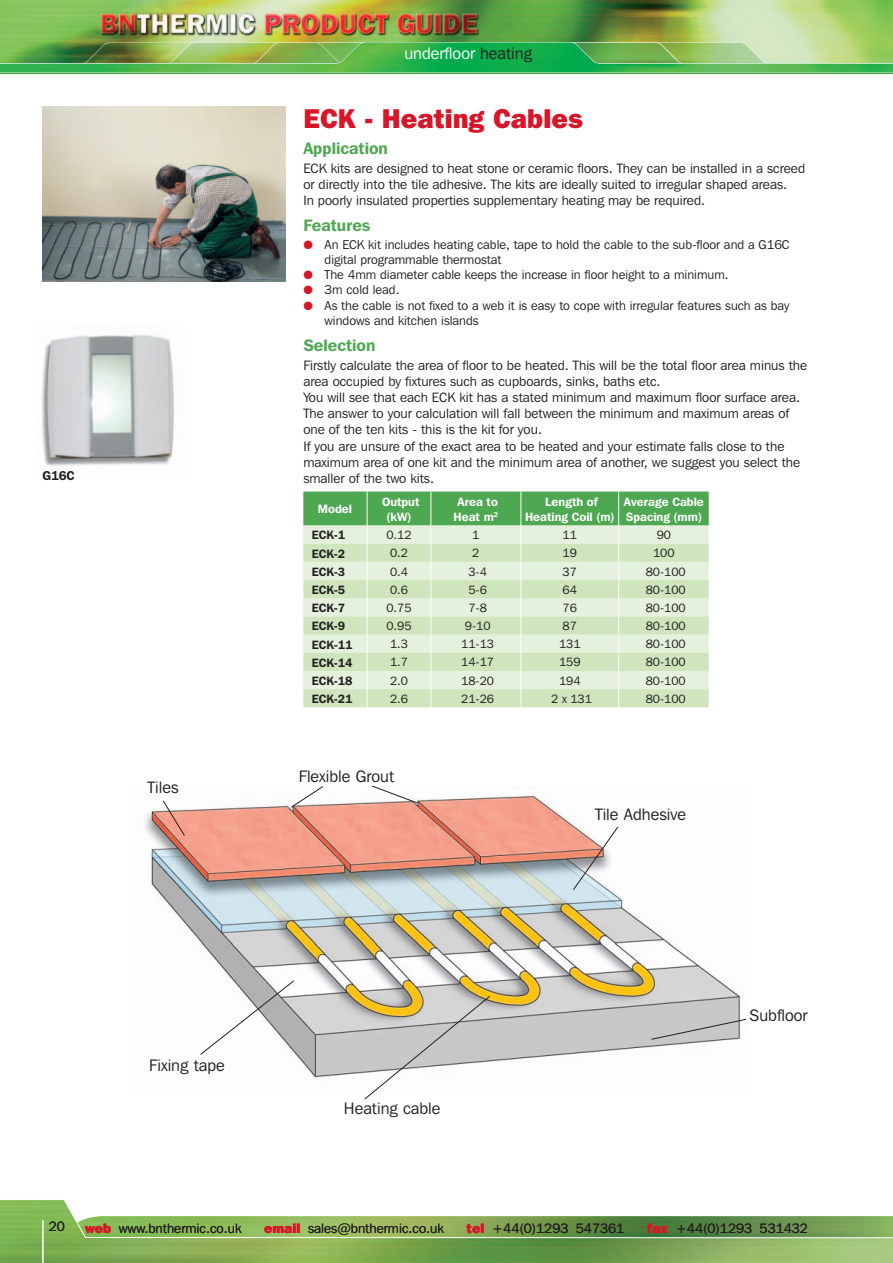
<style>
.page{position:relative;width:893px;height:1263px;background:#fff}
.page>*{position:absolute;margin:0;border:0;box-sizing:border-box;transform-origin:0 0}
.t1{font:800 27px "Franklin Gothic IT Cby BT";color:#d71729}
.t2{font:16.5px "Franklin Gothic IT Cby BT";color:#231f20}
.t3{font:600 16.5px "Franklin Gothic IT Cby BT";color:#4ea751}
.t4{font:16.5px "Franklin Gothic IT Cby BT";color:#fff}
.t5{font:13.5px/16.2px "Franklin Gothic IT Cby BT";color:#231f20}
.t6{font:12.75px/15.3px "Franklin Gothic IT Cby BT";color:#231f20}
.t7{font:600 12.75px "Franklin Gothic IT Cby BT";color:#231f20}
.t8{font:12px "Franklin Gothic IT Cby BT";color:#231f20}
.t9{font:600 12px/14.4px "Franklin Gothic IT Cby BT";color:#fff;text-align:center}
.t10{font:600 12px "Franklin Gothic IT Cby BT";color:#231f20}
.s1{color:#231f20}
.s2{color:#d71729}
.s3{font-weight:800;color:#d71729}
</style>
<div class="page">
<img style="left:0;top:0;width:893px;height:42px">
<hr style="left:0;top:73px;width:893px;height:1px;background:#4ea751">
<svg style="left:0;top:1200px;width:893px;height:62px"></svg>
<svg style="left:0;top:42px;width:893px;height:1px"></svg>
<img style="left:0;top:43px;width:893px;height:29px">
<svg style="left:303px;top:491px;width:406px;height:216px;background:#c5e1bc"></svg>
<img style="left:43px;top:106px;width:243px;height:175px">
<img style="left:144px;top:795px;width:602px;height:283px">
<svg style="left:162px;top:800px;width:23px;height:36px"></svg>
<svg style="left:371px;top:785px;width:47px;height:19px"></svg>
<svg style="left:573px;top:826px;width:46px;height:64px"></svg>
<svg style="left:290px;top:786px;width:34px;height:22px"></svg>
<svg style="left:200px;top:980px;width:95px;height:75px"></svg>
<svg style="left:364px;top:995px;width:127px;height:105px"></svg>
<svg style="left:651px;top:1019px;width:95px;height:21px;background:#c0c0c1"></svg>
<img style="left:41px;top:334px;width:134px;height:132px">
<hr style="left:43px;top:1220px;width:1px;height:42px;background:#fff">
<p class="t7" style="left:43px;top:471px;width:34px">G16C</p>
<p class="t2" style="left:148px;top:782px;width:32px">Tiles</p>
<p class="t2" style="left:149px;top:1059px;width:77px">Fixing tape</p>
<p class="t4" style="left:404px;top:48px;width:129px">underfloor <span class="s1">heating</span></p>
<h1 class="t1" style="left:303px;top:109px;width:281px">ECK - Heating Cables</h1>
<p class="t3" style="left:303px;top:143px;width:86px">Application</p>
<p class="t5" style="left:303px;top:161px;width:503px">ECK kits are designed to heat stone or ceramic floors. They can be installed in a screed or directly into the tile adhesive. The kits are ideally suited to irregular shaped areas.<br>In poorly insulated properties supplementary heating may be required.</p>
<p class="t3" style="left:303px;top:220px;width:69px">Features</p>
<p class="t6" style="left:325px;top:238px;width:467px;text-indent:-21px"><span class="s2">●</span> An ECK kit includes heating cable, tape to hold the cable to the sub-floor and a G16C digital programmable thermostat</p>
<p class="t6" style="left:303px;top:268px;width:427px"><span class="s2">●</span> The 4mm diameter cable keeps the increase in floor height to a minimum.</p>
<p class="t6" style="left:303px;top:284px;width:98px"><span class="s2">●</span> 3m cold lead.</p>
<p class="t6" style="left:325px;top:299px;width:466px;text-indent:-21px"><span class="s2">●</span> As the cable is not fixed to a web it is easy to cope with irregular features such as bay windows and kitchen islands</p>
<p class="t3" style="left:303px;top:340px;width:74px">Selection</p>
<p class="t5" style="left:303px;top:358px;width:505px">Firstly calculate the area of floor to be heated. This will be the total floor area minus the area occupied by fixtures such as cupboards, sinks, baths etc.<br>You will see that each ECK kit has a stated minimum and maximum floor surface area.<br>The answer to your calculation will fall between the minimum and maximum areas of one of the ten kits - this is the kit for you.<br>If you are unsure of the exact area to be heated and your estimate falls close to the maximum area of one kit and the minimum area of another, we suggest you select the smaller of the two kits.</p>
<p class="t9" style="left:318px;top:503px;width:36px">Model</p>
<p class="t9" style="left:382px;top:496px;width:39px">Output (kW)</p>
<p class="t9" style="left:454px;top:496px;width:46px">Area to<br>Heat m<sup>2</sup></p>
<p class="t9" style="left:525px;top:496px;width:91px">Length of<br>Heating Coil (m)</p>
<p class="t9" style="left:624px;top:496px;width:81px;text-align:left">Average Cable<br>Spacing (mm)</p>
<p class="t10" style="left:312px;top:531px;width:35px">ECK-1</p>
<p class="t8" style="left:386px;top:531px;width:27px">0.12</p>
<p class="t8" style="left:472px;top:531px;width:9px">1</p>
<p class="t8" style="left:563px;top:531px;width:16px">11</p>
<p class="t8" style="left:657px;top:531px;width:16px">90</p>
<p class="t10" style="left:312px;top:549px;width:35px">ECK-2</p>
<p class="t8" style="left:390px;top:549px;width:19px">0.2</p>
<p class="t8" style="left:472px;top:549px;width:9px">2</p>
<p class="t8" style="left:563px;top:549px;width:16px">19</p>
<p class="t8" style="left:653px;top:549px;width:23px">100</p>
<p class="t10" style="left:312px;top:567px;width:35px">ECK-3</p>
<p class="t8" style="left:390px;top:567px;width:19px">0.4</p>
<p class="t8" style="left:468px;top:567px;width:20px">3-4</p>
<p class="t8" style="left:563px;top:567px;width:16px">37</p>
<p class="t8" style="left:646px;top:567px;width:41px">80-100</p>
<p class="t10" style="left:312px;top:586px;width:35px">ECK-5</p>
<p class="t8" style="left:390px;top:585px;width:19px">0.6</p>
<p class="t8" style="left:468px;top:585px;width:20px">5-6</p>
<p class="t8" style="left:563px;top:585px;width:16px">64</p>
<p class="t8" style="left:646px;top:585px;width:41px">80-100</p>
<p class="t10" style="left:312px;top:604px;width:35px">ECK-7</p>
<p class="t8" style="left:386px;top:604px;width:27px">0.75</p>
<p class="t8" style="left:468px;top:604px;width:20px">7-8</p>
<p class="t8" style="left:563px;top:604px;width:16px">76</p>
<p class="t8" style="left:646px;top:604px;width:41px">80-100</p>
<p class="t10" style="left:312px;top:622px;width:35px">ECK-9</p>
<p class="t8" style="left:386px;top:622px;width:27px">0.95</p>
<p class="t8" style="left:465px;top:622px;width:27px">9-10</p>
<p class="t8" style="left:563px;top:622px;width:16px">87</p>
<p class="t8" style="left:646px;top:622px;width:41px">80-100</p>
<p class="t10" style="left:312px;top:640px;width:42px">ECK-11</p>
<p class="t8" style="left:390px;top:640px;width:19px">1.3</p>
<p class="t8" style="left:461px;top:640px;width:34px">11-13</p>
<p class="t8" style="left:559px;top:640px;width:23px">131</p>
<p class="t8" style="left:646px;top:640px;width:41px">80-100</p>
<p class="t10" style="left:312px;top:658px;width:42px">ECK-14</p>
<p class="t8" style="left:390px;top:658px;width:19px">1.7</p>
<p class="t8" style="left:461px;top:658px;width:34px">14-17</p>
<p class="t8" style="left:559px;top:658px;width:23px">159</p>
<p class="t8" style="left:646px;top:658px;width:41px">80-100</p>
<p class="t10" style="left:312px;top:676px;width:42px">ECK-18</p>
<p class="t8" style="left:390px;top:676px;width:19px">2.0</p>
<p class="t8" style="left:461px;top:676px;width:34px">18-20</p>
<p class="t8" style="left:559px;top:676px;width:23px">194</p>
<p class="t8" style="left:646px;top:676px;width:41px">80-100</p>
<p class="t10" style="left:312px;top:695px;width:42px">ECK-21</p>
<p class="t8" style="left:390px;top:694px;width:19px">2.6</p>
<p class="t8" style="left:461px;top:694px;width:34px">21-26</p>
<p class="t8" style="left:551px;top:694px;width:42px">2 x 131</p>
<p class="t8" style="left:646px;top:694px;width:41px">80-100</p>
<p class="t2" style="left:299px;top:770px;width:97px">Flexible Grout</p>
<p class="t2" style="left:344px;top:1103px;width:98px">Heating cable</p>
<p class="t2" style="left:595px;top:808px;width:92px">Tile Adhesive</p>
<p class="t2" style="left:749px;top:1009px;width:60px">Subfloor</p>
<p class="t5" style="left:49px;top:1219px;width:18px">20</p>
<p class="t5" style="left:85px;top:1221px;width:158px"><span class="s3">web</span> www.bnthermic.co.uk</p>
<p class="t5" style="left:264px;top:1221px;width:181px"><span class="s3">email</span> sales@bnthermic.co.uk</p>
<p class="t5" style="left:467px;top:1221px;width:159px"><span class="s3">tel</span> +44(0)1293 547361</p>
<p class="t5" style="left:647px;top:1221px;width:162px"><span class="s3">fax</span> +44(0)1293 531432</p>
</div>
